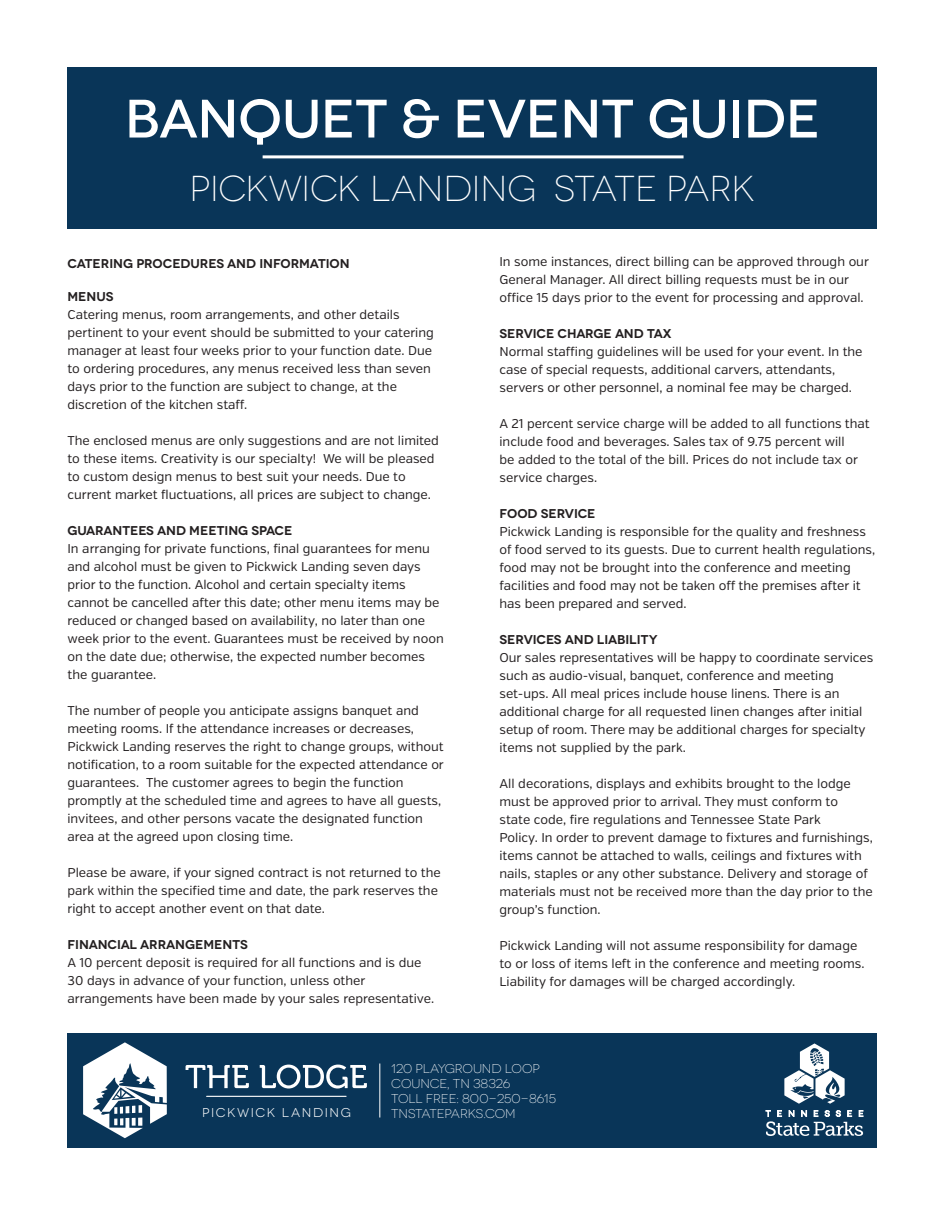
<style>
.page{position:relative;width:945px;height:1215px;background:#fff}
.page>*{position:absolute;margin:0;border:0;box-sizing:border-box;transform-origin:0 0}
.t1{font:500 54px "Novecentowide";letter-spacing:-.01em;color:#fff}
.t2{font:300 36px "Novecentowide";letter-spacing:-.005em;color:#fff}
.Text_small{font:12.75px/18px "Verb";color:#231f20}
.t3{font:600 12.75px "Novecentowide";letter-spacing:-.005em;color:#231f20}
.t4{font:300 12.75px "Novecentowide";color:#fff}
.t5{font:12.75px "Novecentowide";letter-spacing:.125em;color:#fff}
</style>
<div class="page">
<div style="left:68px;top:68px;width:810px;height:162px;background:#093558"></div>
<hr style="left:263px;top:155px;width:421px;height:3px;background:#fff">
<div style="left:68px;top:1033px;width:810px;height:115px;background:#093558"></div>
<svg style="left:766px;top:1110px;width:97px;height:26px"></svg>
<svg style="left:784px;top:1043px;width:61px;height:61px"></svg>
<hr style="left:379px;top:1064px;width:1px;height:54px;background:#fff">
<svg style="left:83px;top:1042px;width:84px;height:96px"></svg>
<svg style="left:186px;top:1065px;width:63px;height:23px"></svg>
<svg style="left:260px;top:1065px;width:107px;height:24px"></svg>
<hr style="left:207px;top:1096px;width:139px;height:1px;background:#fff">
<p class="t1" style="left:125px;top:86px;width:697px">BANQUET &amp; EVENT GUIDE</p>
<p class="t2" style="left:189px;top:168px;width:568px">PICKWICK LANDING STATE PARK</p>
<p class="t3" style="left:68px;top:255px;width:284px">CATERING PROCEDURES AND INFORMATION</p>
<p class="t3" style="left:68px;top:288px;width:48px">MENUS</p>
<p class="Text_small" style="left:68px;top:305px;width:368px">Catering menus, room arrangements, and other details pertinent to your event should be submitted to your catering manager at least four weeks prior to your function date. Due to ordering procedures, any menus received less than seven days prior to the function are subject to change, at the</p>
<p class="Text_small" style="left:68px;top:395px;width:181px">discretion of the kitchen staff.</p>
<p class="Text_small" style="left:68px;top:431px;width:373px">The enclosed menus are only suggestions and are not limited to these items. Creativity is our specialty! We will be pleased to custom design menus to best suit your needs. Due to</p>
<p class="Text_small" style="left:68px;top:485px;width:365px">current market fluctuations, all prices are subject to change.</p>
<p class="t3" style="left:68px;top:522px;width:226px">GUARANTEES AND MEETING SPACE</p>
<p class="Text_small" style="left:68px;top:539px;width:378px">In arranging for private functions, final guarantees for menu and alcohol must be given to Pickwick Landing seven days prior to the function. Alcohol and certain specialty items cannot be cancelled after this date; other menu items may be reduced or changed based on availability, no later than one week prior to the event. Guarantees must be received by noon on the date due; otherwise, the expected number becomes the guarantee.</p>
<p class="Text_small" style="left:68px;top:701px;width:378px">The number of people you anticipate assigns banquet and meeting rooms. If the attendance increases or decreases, Pickwick Landing reserves the right to change groups, without notification, to a room suitable for the expected attendance or</p>
<p class="Text_small" style="left:68px;top:773px;width:375px">guarantees. The customer agrees to begin the function promptly at the scheduled time and agrees to have all guests, invitees, and other persons vacate the designated function area at the agreed upon closing time.</p>
<p class="Text_small" style="left:68px;top:863px;width:375px">Please be aware, if your signed contract is not returned to the park within the specified time and date, the park reserves the right to accept another event on that date.</p>
<p class="t3" style="left:68px;top:936px;width:182px">FINANCIAL ARRANGEMENTS</p>
<p class="Text_small" style="left:68px;top:953px;width:356px">A 10 percent deposit is required for all functions and is due</p>
<p class="Text_small" style="left:68px;top:971px;width:299px">30 days in advance of your function, unless other</p>
<p class="Text_small" style="left:68px;top:989px;width:368px">arrangements have been made by your sales representative.</p>
<p class="Text_small" style="left:500px;top:252px;width:371px">In some instances, direct billing can be approved through our<br>General Manager. All direct billing requests must be in our office 15 days prior to the event for processing and approval.</p>
<p class="t3" style="left:500px;top:325px;width:174px">SERVICE CHARGE AND TAX</p>
<p class="Text_small" style="left:500px;top:342px;width:365px">Normal staffing guidelines will be used for your event. In the case of special requests, additional carvers, attendants,</p>
<p class="Text_small" style="left:500px;top:378px;width:354px">servers or other personnel, a nominal fee may be charged.</p>
<p class="Text_small" style="left:500px;top:414px;width:372px">A 21 percent service charge will be added to all functions that include food and beverages. Sales tax of 9.75 percent will<br>be added to the total of the bill. Prices do not include tax or service charges.</p>
<p class="t3" style="left:500px;top:505px;width:98px">FOOD SERVICE</p>
<p class="Text_small" style="left:500px;top:522px;width:377px">Pickwick Landing is responsible for the quality and freshness of food served to its guests. Due to current health regulations, food may not be brought into the conference and meeting facilities and food may not be taken off the premises after it has been prepared and served.</p>
<p class="t3" style="left:500px;top:631px;width:160px">SERVICES AND LIABILITY</p>
<p class="Text_small" style="left:500px;top:648px;width:375px">Our sales representatives will be happy to coordinate services such as audio-visual, banquet, conference and meeting</p>
<p class="Text_small" style="left:500px;top:684px;width:342px">set-ups. All meal prices include house linens. There is an</p>
<p class="Text_small" style="left:500px;top:702px;width:368px">additional charge for all requested linen changes after initial setup of room. There may be additional charges for specialty items not supplied by the park.</p>
<p class="Text_small" style="left:500px;top:774px;width:353px">All decorations, displays and exhibits brought to the lodge must be approved prior to arrival. They must conform to</p>
<p class="Text_small" style="left:500px;top:810px;width:323px">state code, fire regulations and Tennessee State Park</p>
<p class="Text_small" style="left:500px;top:828px;width:375px">Policy. In order to prevent damage to fixtures and furnishings, items cannot be attached to walls, ceilings and fixtures with nails, staples or any other substance. Delivery and storage of materials must not be received more than the day prior to the group’s function.</p>
<p class="Text_small" style="left:500px;top:936px;width:367px">Pickwick Landing will not assume responsibility for damage to or loss of items left in the conference and meeting rooms.<br>Liability for damages will be charged accordingly.</p>
<p class="t5" style="left:202px;top:1105px;width:150px">PICKWICK LANDING</p>
<p class="t4" style="left:391px;top:1061px;width:150px">120 PLAYGROUND LOOP</p>
<p class="t4" style="left:391px;top:1076px;width:121px">COUNCE, TN 38326</p>
<p class="t4" style="left:391px;top:1091px;width:166px">TOLL FREE: 800-250-8615</p>
<p class="t4" style="left:391px;top:1106px;width:126px">TNSTATEPARKS.COM</p>
</div>
